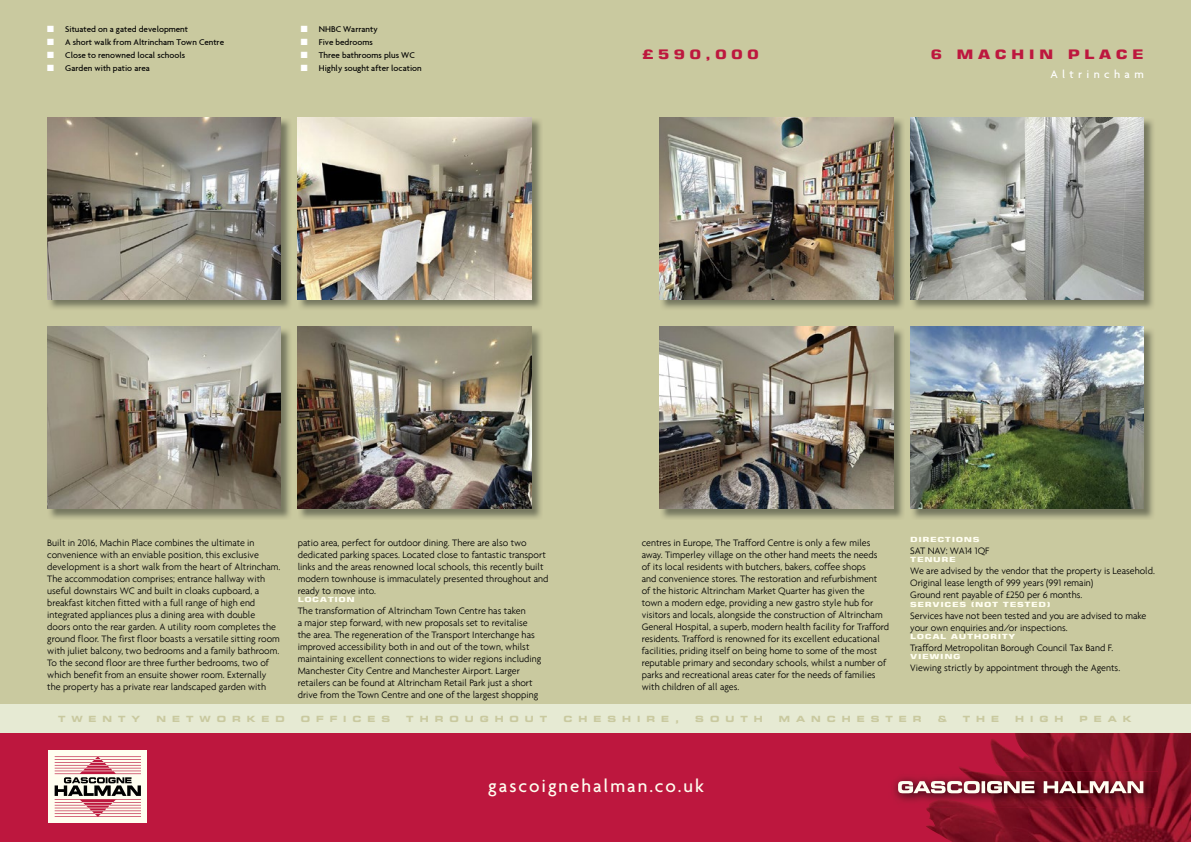
<style>
.page{position:relative;width:1191px;height:842px;background:#fff}
.page>*{position:absolute;margin:0;border:0;box-sizing:border-box;transform-origin:0 0}
.t1{font:500 19px "Agenda";letter-spacing:.1em;color:#fffef0}
.t2{font:700 13px "Square 721 BT";letter-spacing:.255em;color:#bd173e;scale:1.3 1}
.t3{font:500 12px "Agenda";letter-spacing:.36em;color:#fff}
.t4{font:300 10px/12px "Agenda";color:#000}
.t5{font:500 9px "Agenda";color:#000}
.t6{font:700 expanded 8.5px "Square 721 BT";letter-spacing:.705em;color:#c9c99f}
.t7{font:700 7px "Square 721 BT";letter-spacing:.06em;color:#fffef0;scale:1.4 1}
.s1{color:#fff}
</style>
<div class="page">
<div style="left:0;top:723px;width:1191px;height:119px;background:#bd173e"></div>
<img style="left:926px;top:733px;width:254px;height:93px">
<img style="left:894px;top:777px;width:32px;height:25px">
<img style="left:926px;top:771px;width:232px;height:37px">
<svg style="left:898px;top:781px;width:81px;height:12px"></svg>
<svg style="left:981px;top:781px;width:4px;height:12px"></svg>
<svg style="left:987px;top:781px;width:47px;height:12px"></svg>
<svg style="left:1043px;top:781px;width:100px;height:12px"></svg>
<div style="left:0;top:0;width:1191px;height:706px;background:#c9c99f"></div>
<div style="left:0;top:705px;width:1191px;height:28px;background:#e6ead3"></div>
<div style="left:49px;top:750px;width:98px;height:73px;background:#fffef0"></div>
<svg style="left:55px;top:756px;width:86px;height:61px"></svg>
<img style="left:48px;top:119px;width:242px;height:190px">
<img style="left:47px;top:118px;width:234px;height:181px">
<img style="left:298px;top:118px;width:243px;height:191px">
<img style="left:298px;top:118px;width:233px;height:181px">
<img style="left:48px;top:329px;width:242px;height:190px">
<img style="left:47px;top:327px;width:234px;height:181px">
<img style="left:298px;top:328px;width:243px;height:191px">
<img style="left:298px;top:327px;width:233px;height:181px">
<img style="left:911px;top:118px;width:242px;height:191px">
<img style="left:910px;top:118px;width:233px;height:181px">
<img style="left:660px;top:118px;width:243px;height:191px">
<img style="left:660px;top:118px;width:233px;height:181px">
<img style="left:911px;top:328px;width:242px;height:191px">
<img style="left:910px;top:327px;width:233px;height:181px">
<img style="left:660px;top:328px;width:243px;height:191px">
<img style="left:660px;top:327px;width:233px;height:181px">
<p class="t5" style="left:47px;top:24px;width:142px"><span class="s1">■</span> Situated on a gated development</p>
<p class="t5" style="left:47px;top:37px;width:178px"><span class="s1">■</span> A short walk from Altrincham Town Centre</p>
<p class="t5" style="left:47px;top:50px;width:139px"><span class="s1">■</span> Close to renowned local schools</p>
<p class="t5" style="left:47px;top:63px;width:104px"><span class="s1">■</span> Garden with patio area</p>
<p class="t5" style="left:301px;top:24px;width:78px"><span class="s1">■</span> NHBC Warranty</p>
<p class="t5" style="left:301px;top:37px;width:74px"><span class="s1">■</span> Five bedrooms</p>
<p class="t5" style="left:301px;top:50px;width:115px"><span class="s1">■</span> Three bathrooms plus WC</p>
<p class="t5" style="left:301px;top:63px;width:122px"><span class="s1">■</span> Highly sought after location</p>
<h2 class="t2" style="left:642px;top:47px;width:91px">£590,000</h2>
<h2 class="t2" style="left:930px;top:47px;width:165px">6 MACHIN PLACE</h2>
<p class="t3" style="left:1050px;top:67px;width:95px">Altrincham</p>
<p class="t4" style="left:47px;top:536px;width:235px">Built in 2016, Machin Place combines the ultimate in convenience with an enviable position, this exclusive development is a short walk from the heart of Altrincham.<br>The accommodation comprises; entrance hallway with useful downstairs WC and built in cloaks cupboard, a breakfast kitchen fitted with a full range of high end integrated appliances plus a dining area with double doors onto the rear garden. A utility room completes the ground floor. The first floor boasts a versatile sitting room with juliet balcony, two bedrooms and a family bathroom.<br>To the second floor are three further bedrooms, two of which benefit from an ensuite shower room. Externally the property has a private rear landscaped garden with</p>
<p class="t4" style="left:298px;top:536px;width:252px">patio area, perfect for outdoor dining. There are also two dedicated parking spaces. Located close to fantastic transport links and the areas renowned local schools, this recently built modern townhouse is immaculately presented throughout and ready to move into.</p>
<p class="t7" style="left:298px;top:595px;width:42px">LOCATION</p>
<p class="t4" style="left:298px;top:605px;width:245px">The transformation of Altrincham Town Centre has taken<br>a major step forward, with new proposals set to revitalise the area. The regeneration of the Transport Interchange has improved accessibility both in and out of the town, whilst maintaining excellent connections to wider regions including Manchester City Centre and Manchester Airport. Larger retailers can be found at Altrincham Retail Park just a short drive from the Town Centre and one of the largest shopping</p>
<p class="t4" style="left:642px;top:536px;width:249px">centres in Europe, The Trafford Centre is only a few miles away. Timperley village on the other hand meets the needs<br>of its local residents with butchers, bakers, coffee shops<br>and convenience stores. The restoration and refurbishment<br>of the historic Altrincham Market Quarter has given the<br>town a modern edge, providing a new gastro style hub for visitors and locals, alongside the construction of Altrincham General Hospital, a superb, modern health facility for Trafford residents. Trafford is renowned for its excellent educational facilities, priding itself on being home to some of the most reputable primary and secondary schools, whilst a number of parks and recreational areas cater for the needs of families with children of all ages.</p>
<p class="t7" style="left:910px;top:535px;width:51px">DIRECTIONS</p>
<p class="t4" style="left:910px;top:544px;width:81px">SAT NAV: WA14 1QF</p>
<p class="t7" style="left:910px;top:555px;width:34px">TENURE</p>
<p class="t4" style="left:910px;top:565px;width:246px">We are advised by the vendor that the property is Leasehold.<br>Original lease length of 999 years (991 remain)<br>Ground rent payable of £250 per 6 months.</p>
<p class="t7" style="left:910px;top:600px;width:102px">SERVICES (NOT TESTED)</p>
<p class="t4" style="left:910px;top:609px;width:238px">Services have not been tested and you are advised to make your own enquiries and/or inspections.</p>
<p class="t7" style="left:910px;top:632px;width:77px">LOCAL AUTHORITY</p>
<p class="t4" style="left:910px;top:642px;width:204px">Trafford Metropolitan Borough Council Tax Band F.</p>
<p class="t7" style="left:910px;top:653px;width:37px">VIEWING</p>
<p class="t4" style="left:910px;top:662px;width:211px">Viewing strictly by appointment through the Agents.</p>
<p class="t6" style="left:58px;top:714px;width:84px">TWENTY</p>
<p class="t6" style="left:156px;top:714px;width:130px">NETWORKED</p>
<p class="t6" style="left:301px;top:714px;width:91px">OFFICES</p>
<p class="t6" style="left:406px;top:714px;width:143px">THROUGHOUT</p>
<p class="t6" style="left:563px;top:714px;width:117px">CHESHIRE,</p>
<p class="t6" style="left:695px;top:714px;width:69px">SOUTH</p>
<p class="t6" style="left:779px;top:714px;width:144px">MANCHESTER</p>
<p class="t6" style="left:937px;top:714px;width:10px">&amp;</p>
<p class="t6" style="left:962px;top:714px;width:38px">THE</p>
<p class="t6" style="left:1015px;top:714px;width:50px">HIGH</p>
<p class="t6" style="left:1079px;top:714px;width:54px">PEAK</p>
<h1 class="t1" style="left:488px;top:774px;width:217px">gascoignehalman.co.uk</h1>
</div>
